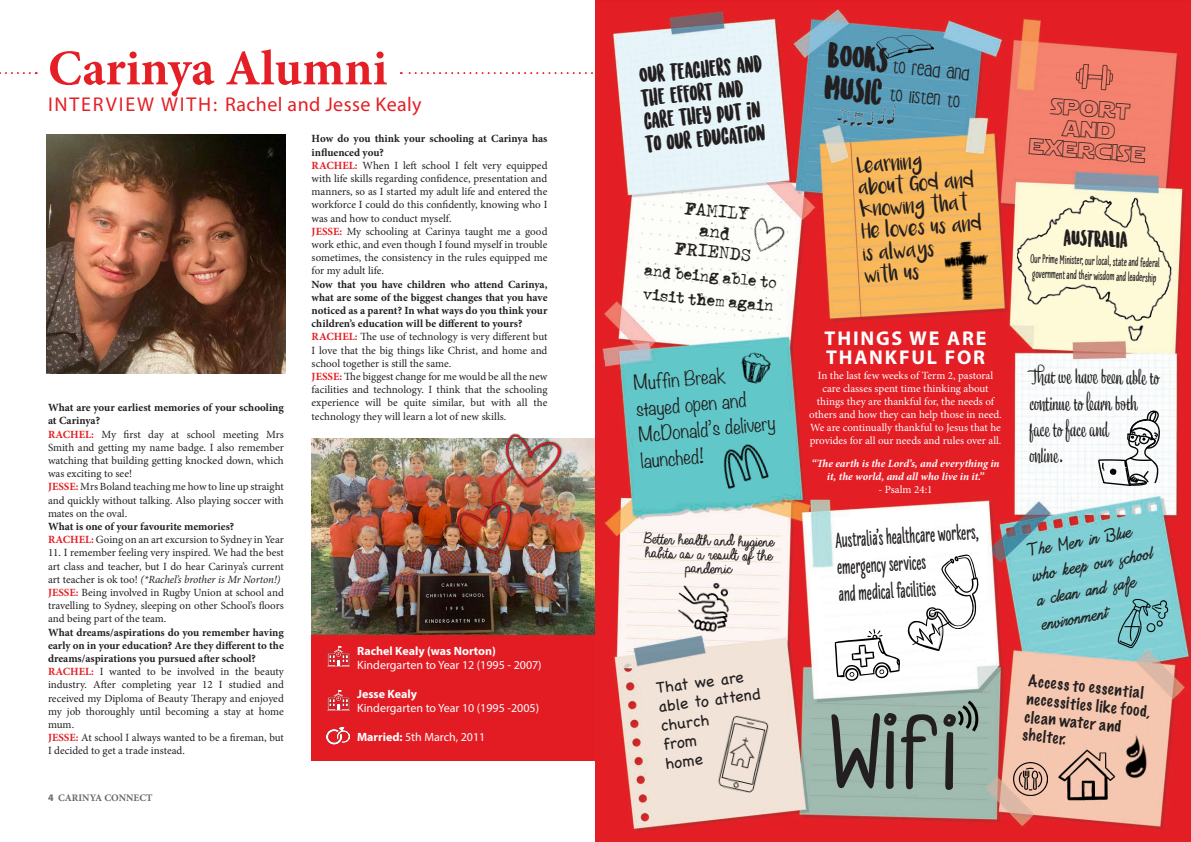
<style>
.page{position:relative;width:1191px;height:842px;background:#fff}
.page>*{position:absolute;margin:0;border:0;box-sizing:border-box;transform-origin:0 0}
.t1{font:69px "DJB Coffee Shoppe Espresso";color:#231f20}
.t2{font:700 50px "Minion Pro";color:#e41f25}
.t3{font:33px "Sunrise International Demo";color:#231f20}
.t4{font:26px/25px "Daisy Script";color:#231f20}
.t5{font:23px/21px "Star Jedi Hollow";color:#231f20;text-align:center}
.t6{font:900 22px/26.8px "Liebe Erika";color:#231f20}
.t7{font:22px/26.3px "Liza Text Pro";color:#231f20}
.t8{font:22px/23px "Sunrise International Demo";color:#231f20}
.t9{font:21px "Sunrise International Demo";color:#231f20}
.t10{font:20px "Myriad Pro";letter-spacing:.02em;color:#e41f25}
.t11{font:700 20px/19px "Myriad Pro";letter-spacing:.09em;color:#fff}
.t12{font:300 18px "Noteworthy";color:#231f20}
.t13{font:17px/14px "Always In My Heart";color:#231f20;text-align:center}
.t14{font:17px "Throughthenight";color:#231f20}
.t15{font:16px "Chalkboard";color:#231f20}
.t16{font:100 15px/18px "Marker Felt";color:#231f20}
.t17{font:15px "Throughthenight";color:#231f20}
.t18{font:900 13px "Liebe Erika";color:#231f20}
.t19{font:12px "Myriad Pro";color:#fff}
.t20{font:12px/22px "Luna";color:#231f20}
.t21{font:700 12px "Myriad Pro";color:#fff}
.t22{font:11px/13.2px "Minion Pro";color:#231f20;text-align:justify}
.t23{font:700 11px/13.2px "Minion Pro";color:#231f20}
.t24{font:11px/13px "Minion Pro";color:#fff;text-align:center}
.t25{font:italic 700 11px/13px "Minion Pro";letter-spacing:-.005em;color:#fff;text-align:center}
.t26{font:11px "DJB Coffee Shoppe Espresso";color:#231f20}
.t27{font:700 10px "Minion Pro";color:#656666}
.s1{font-weight:700;color:#e41f25}
.s2{font-style:italic}
.s3{font-family:"Myriad Pro"}
.s4{font-weight:700}
</style>
<div class="page">
<svg style="left:401px;top:72px;width:192px;height:2px"></svg>
<svg style="left:0;top:72px;width:30px;height:2px"></svg>
<div style="left:312px;top:635px;width:290px;height:126px;background:#e31b23"></div>
<img style="left:312px;top:438px;width:283px;height:197px">
<img style="left:488px;top:433px;width:85px;height:62px">
<img style="left:441px;top:489px;width:94px;height:83px">
<img style="left:46px;top:134px;width:240px;height:240px">
<img style="left:326px;top:726px;width:23px;height:19px">
<img style="left:327px;top:645px;width:22px;height:22px">
<img style="left:327px;top:690px;width:22px;height:21px">
<img style="left:595px;top:2px;width:596px;height:840px">
<img style="left:876px;top:33px;width:57px;height:28px">
<img style="left:739px;top:213px;width:53px;height:49px">
<svg style="left:955px;top:698px;width:25px;height:37px"></svg>
<img style="left:1115px;top:596px;width:55px;height:55px">
<img style="left:837px;top:90px;width:61px;height:47px">
<img style="left:1007px;top:185px;width:174px;height:171px">
<svg style="left:834px;top:629px;width:66px;height:52px"></svg>
<svg style="left:907px;top:554px;width:72px;height:97px"></svg>
<img style="left:738px;top:350px;width:34px;height:36px">
<img style="left:715px;top:437px;width:57px;height:56px">
<svg style="left:1075px;top:64px;width:38px;height:26px"></svg>
<img style="left:699px;top:710px;width:81px;height:91px">
<img style="left:725px;top:734px;width:35px;height:39px">
<svg style="left:1098px;top:409px;width:62px;height:77px"></svg>
<img style="left:943px;top:241px;width:47px;height:60px">
<img style="left:1109px;top:730px;width:56px;height:56px">
<img style="left:1036px;top:739px;width:101px;height:70px">
<img style="left:1013px;top:762px;width:34px;height:34px">
<img style="left:669px;top:577px;width:75px;height:64px">
<svg style="left:699px;top:222px;width:31px;height:18px"></svg>
<p class="t2" style="left:48px;top:33px;width:341px">Carinya Alumni</p>
<p class="t10" style="left:48px;top:92px;width:375px">INTERVIEW WITH: Rachel and Jesse Kealy</p>
<p class="t23" style="left:48px;top:401px;width:237px">What are your earliest memories of your schooling at Carinya?</p>
<p class="t22" style="left:48px;top:427px;width:237px"><span class="s1">RACHEL:</span> My first day at school meeting Mrs Smith and getting my name badge. I also remember watching that building getting knocked down, which was exciting to see!</p>
<p class="t22" style="left:48px;top:480px;width:237px"><span class="s1">JESSE:</span> Mrs Boland teaching me how to line up straight and quickly without talking. Also playing soccer with mates on the oval.</p>
<p class="t23" style="left:48px;top:520px;width:188px">What is one of your favourite memories?</p>
<p class="t22" style="left:48px;top:533px;width:237px"><span class="s1">RACHEL:</span> Going on an art excursion to Sydney in Year</p>
<p class="t22" style="left:48px;top:546px;width:237px">11. I remember feeling very inspired. We had the best art class and teacher, but I do hear Carinya’s current art teacher is ok too! <span class="s2">(*Rachel’s brother is Mr Norton!)</span></p>
<p class="t22" style="left:48px;top:586px;width:237px"><span class="s1">JESSE:</span> Being involved in Rugby Union at school and travelling to Sydney, sleeping on other School’s floors and being part of the team.</p>
<p class="t23" style="left:48px;top:625px;width:237px;text-align:justify">What dreams/aspirations do you remember having early on in your education? Are they different to the dreams/aspirations you pursued after school?</p>
<p class="t22" style="left:48px;top:665px;width:237px"><span class="s1">RACHEL:</span> I wanted to be involved in the beauty industry. After completing year 12 I studied and received my Diploma of Beauty Therapy and enjoyed my job thoroughly until becoming a stay at home mum.</p>
<p class="t22" style="left:48px;top:731px;width:237px"><span class="s1">JESSE:</span> At school I always wanted to be a fireman, but<br>I decided to get a trade instead.</p>
<p class="t27" style="left:48px;top:791px;width:106px"><span class="s3">4</span> CARINYA CONNECT</p>
<p class="t23" style="left:312px;top:132px;width:237px">How do you think your schooling at Carinya has influenced you?</p>
<p class="t22" style="left:312px;top:159px;width:237px"><span class="s1">RACHEL:</span> When I left school I felt very equipped with life skills regarding confidence, presentation and manners, so as I started my adult life and entered the workforce I could do this confidently, knowing who I was and how to conduct myself.</p>
<p class="t22" style="left:312px;top:225px;width:237px"><span class="s1">JESSE:</span> My schooling at Carinya taught me a good work ethic, and even though I found myself in trouble sometimes, the consistency in the rules equipped me for my adult life.</p>
<p class="t23" style="left:312px;top:277px;width:237px;text-align:justify">Now that you have children who attend Carinya, what are some of the biggest changes that you have noticed as a parent? In what ways do you think your children’s education will be different to yours?</p>
<p class="t22" style="left:312px;top:330px;width:237px"><span class="s1">RACHEL:</span> The use of technology is very different but I love that the big things like Christ, and home and school together is still the same.</p>
<p class="t22" style="left:312px;top:370px;width:237px"><span class="s1">JESSE:</span> The biggest change for me would be all the new facilities and technology. I think that the schooling experience will be quite similar, but with all the technology they will learn a lot of new skills.</p>
<p class="t21" style="left:357px;top:643px;width:140px">Rachel Kealy (was Norton)</p>
<p class="t19" style="left:357px;top:657px;width:186px">Kindergarten to Year 12 (1995 - 2007)</p>
<p class="t21" style="left:357px;top:686px;width:61px">Jesse Kealy</p>
<p class="t19" style="left:357px;top:701px;width:183px">Kindergarten to Year 10 (1995 -2005)</p>
<p class="t19" style="left:357px;top:729px;width:130px"><span class="s4">Married:</span> 5th March, 2011</p>
<p class="t8" style="left:638px;top:65px;width:124px;rotate:-5deg">Our Teachers and the effort and care they put in to our education</p>
<p class="t14" style="left:685px;top:197px;width:66px;rotate:5deg">FAMILY</p>
<p class="t14" style="left:675px;top:237px;width:79px;rotate:5deg">FRIENDS</p>
<p class="t17" style="left:645px;top:260px;width:134px;rotate:5deg">and being able to</p>
<p class="t17" style="left:644px;top:284px;width:132px;rotate:5deg">visit them again</p>
<p class="t12" style="left:632px;top:367px;width:94px;rotate:-5deg">Muffi n Break</p>
<p class="t12" style="left:634px;top:393px;width:112px;rotate:-5deg">stayed open and</p>
<p class="t12" style="left:637px;top:419px;width:139px;rotate:-5deg">McDonald’s delivery</p>
<p class="t12" style="left:639px;top:445px;width:65px;rotate:-5deg">launched!</p>
<p class="t13" style="left:641px;top:533px;width:131px;rotate:1deg">Better health and hygiene habits as a result of the pandemic</p>
<p class="t15" style="left:655px;top:678px;width:90px;rotate:-7deg">That we are</p>
<p class="t15" style="left:657px;top:697px;width:104px;rotate:-7deg">able to attend</p>
<p class="t15" style="left:659px;top:716px;width:50px;rotate:-7deg">church</p>
<p class="t15" style="left:662px;top:735px;width:35px;rotate:-7deg">from</p>
<p class="t15" style="left:664px;top:754px;width:39px;rotate:-7deg">home</p>
<p class="t3" style="left:829px;top:40px;width:62px;rotate:6deg">BOOKS</p>
<p class="t3" style="left:826px;top:72px;width:59px;rotate:6deg">MUSIC</p>
<p class="t26" style="left:893px;top:63px;width:79px;rotate:6deg">to read and</p>
<p class="t26" style="left:890px;top:90px;width:72px;rotate:6deg">to listen to</p>
<p class="t20" style="left:856px;top:158px;width:122px;rotate:-4deg">Learning<br>about God and knowing that<br>He loves us and is always</p>
<p class="t20" style="left:864px;top:268px;width:56px;rotate:-4deg">with us</p>
<p class="t11" style="left:824px;top:328px;width:163px">THINGS WE ARE<br>THANKFUL FOR</p>
<p class="t24" style="left:809px;top:369px;width:194px">In the last few weeks of Term 2, pastoral care classes spent time thinking about things they are thankful for, the needs of others and how they can help those in need.<br>We are continually thankful to Jesus that he provides for all our needs and rules over all.</p>
<p class="t25" style="left:811px;top:457px;width:190px">“The earth is the Lord’s, and everything in it, the world, and all who live in it.”</p>
<p class="t24" style="left:878px;top:483px;width:55px">- Psalm 24:1</p>
<p class="t6" style="left:834px;top:528px;width:145px;rotate:-4deg">Australia’s healthcare workers, emergency services</p>
<p class="t6" style="left:837px;top:582px;width:99px;rotate:-4deg">and medical facilities</p>
<p class="t1" style="left:831px;top:724px;width:131px;rotate:1deg">WIFI</p>
<p class="t5" style="left:1032px;top:92px;width:118px;rotate:4deg">Sport and exercise</p>
<p class="t9" style="left:1064px;top:228px;width:65px;rotate:2deg">AUSTRALIA</p>
<p class="t18" style="left:1030px;top:251px;width:131px;rotate:2deg">Our Prime Minister, our local, state and federal</p>
<p class="t18" style="left:1032px;top:266px;width:126px;rotate:2deg">government and their wisdom and leadership</p>
<p class="t7" style="left:1029px;top:364px;width:131px">That we have been able to continue to learn both</p>
<p class="t7" style="left:1029px;top:417px;width:81px">face to face and</p>
<p class="t7" style="left:1029px;top:443px;width:36px">online.</p>
<p class="t4" style="left:1025px;top:541px;width:124px;rotate:-11deg">The Men in Blue who keep our school a clean and safe environment</p>
<p class="t16" style="left:1029px;top:671px;width:126px;rotate:6deg">Access to essential necessities like food, clean water and shelter.</p>
</div>
